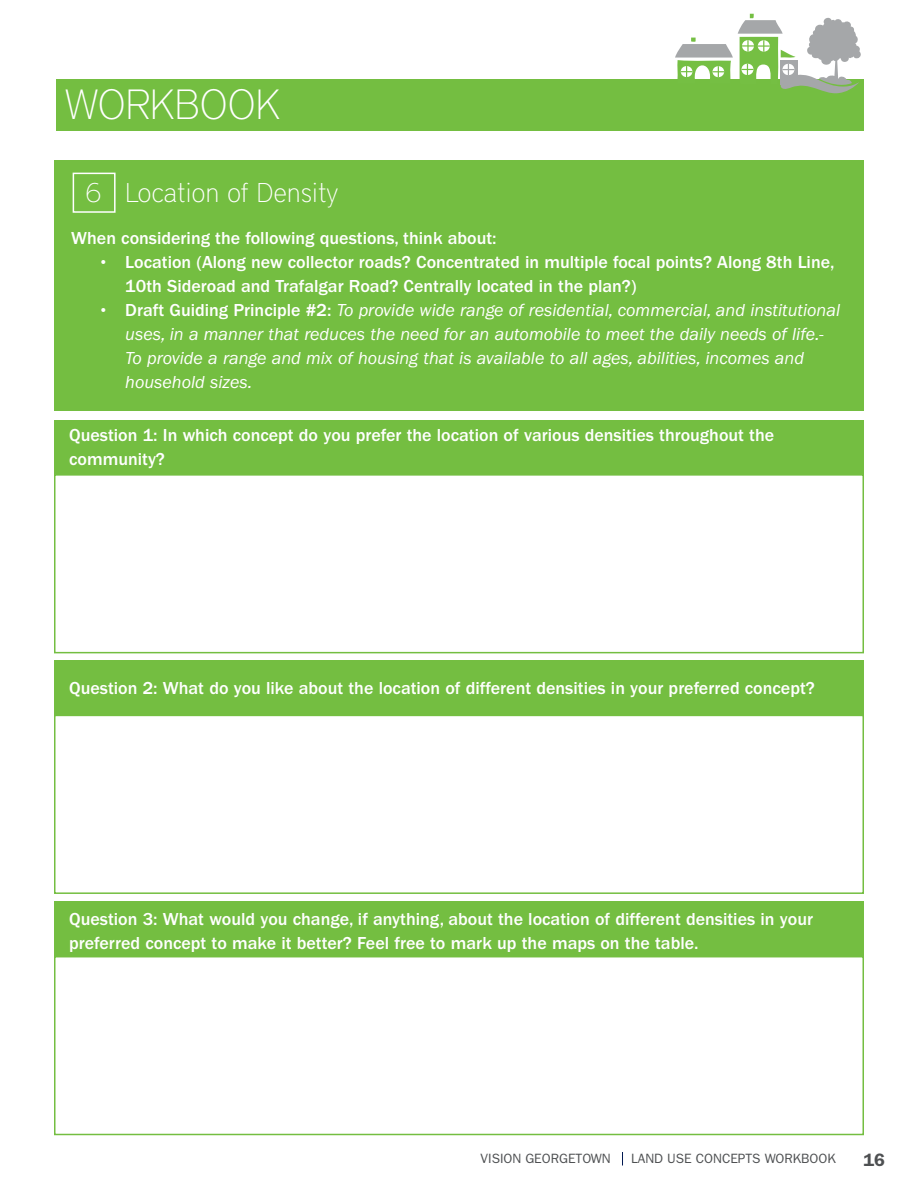
<style>
.page{position:relative;width:918px;height:1188px;background:#fff}
.page>*{position:absolute;margin:0;border:0;box-sizing:border-box;transform-origin:0 0}
.t1{font:100 42px "District";color:#fff}
.t2{font:100 27px "District";color:#fff}
.t3{font:500 18px/24px "ITC Franklin Gothic Std";color:#fff}
.t4{font:italic 18px/24px "ITC Franklin Gothic Std";color:#fff}
.t5{font:600 18px "ITC Franklin Gothic Std";color:#4e5052}
.t6{font:13.5px "ITC Franklin Gothic Std";color:#4e5052}
.s1{font-weight:500;font-style:normal}
</style>
<div class="page">
<svg style="left:622px;top:1152px;width:1px;height:14px"></svg>
<div style="left:56px;top:79px;width:808px;height:52px;background:#74be41"></div>
<svg style="left:675px;top:14px;width:186px;height:79px"></svg>
<div style="left:54px;top:160px;width:810px;height:250px;background:#74be41"></div>
<div style="left:73px;top:173px;width:43px;height:40px;border:2px solid #fff"></div>
<div style="left:54px;top:420px;width:810px;height:54px;background:#74be41"></div>
<div style="left:54px;top:902px;width:810px;height:54px;background:#74be41"></div>
<div style="left:54px;top:661px;width:810px;height:54px;background:#74be41"></div>
<div style="left:54px;top:474px;width:810px;height:179px;border:2px solid #74be41"></div>
<div style="left:54px;top:956px;width:810px;height:179px;border:2px solid #74be41"></div>
<div style="left:54px;top:715px;width:810px;height:179px;border:2px solid #74be41"></div>
<p class="t1" style="left:64px;top:79px;width:218px">WORKBOOK</p>
<p class="t2" style="left:86px;top:177px;width:18px">6</p>
<p class="t2" style="left:125px;top:177px;width:215px">Location of Density</p>
<p class="t3" style="left:71px;top:227px;width:427px">When considering the following questions, think about:</p>
<p class="t3" style="left:125px;top:251px;width:711px;text-indent:-27px">• Location (Along new collector roads? Concentrated in multiple focal points? Along 8th Line,<br>10th Sideroad and Trafalgar Road? Centrally located in the plan?)</p>
<p class="t4" style="left:125px;top:299px;width:716px;text-indent:-27px"><span class="s1">• Draft Guiding Principle #2:</span> To provide wide range of residential, commercial, and institutional uses, in a manner that reduces the need for an automobile to meet the daily needs of life.- To provide a range and mix of housing that is available to all ages, abilities, incomes and household sizes.</p>
<p class="t3" style="left:69px;top:424px;width:707px">Question 1: In which concept do you prefer the location of various densities throughout the community?</p>
<p class="t3" style="left:69px;top:676px;width:747px">Question 2: What do you like about the location of different densities in your preferred concept?</p>
<p class="t3" style="left:69px;top:907px;width:745px">Question 3: What would you change, if anything, about the location of different densities in your preferred concept to make it better? Feel free to mark up the maps on the table.</p>
<p class="t6" style="left:481px;top:1150px;width:132px">VISION GEORGETOWN</p>
<p class="t6" style="left:631px;top:1150px;width:206px">LAND USE CONCEPTS WORKBOOK</p>
<p class="t5" style="left:863px;top:1149px;width:23px">16</p>
</div>
